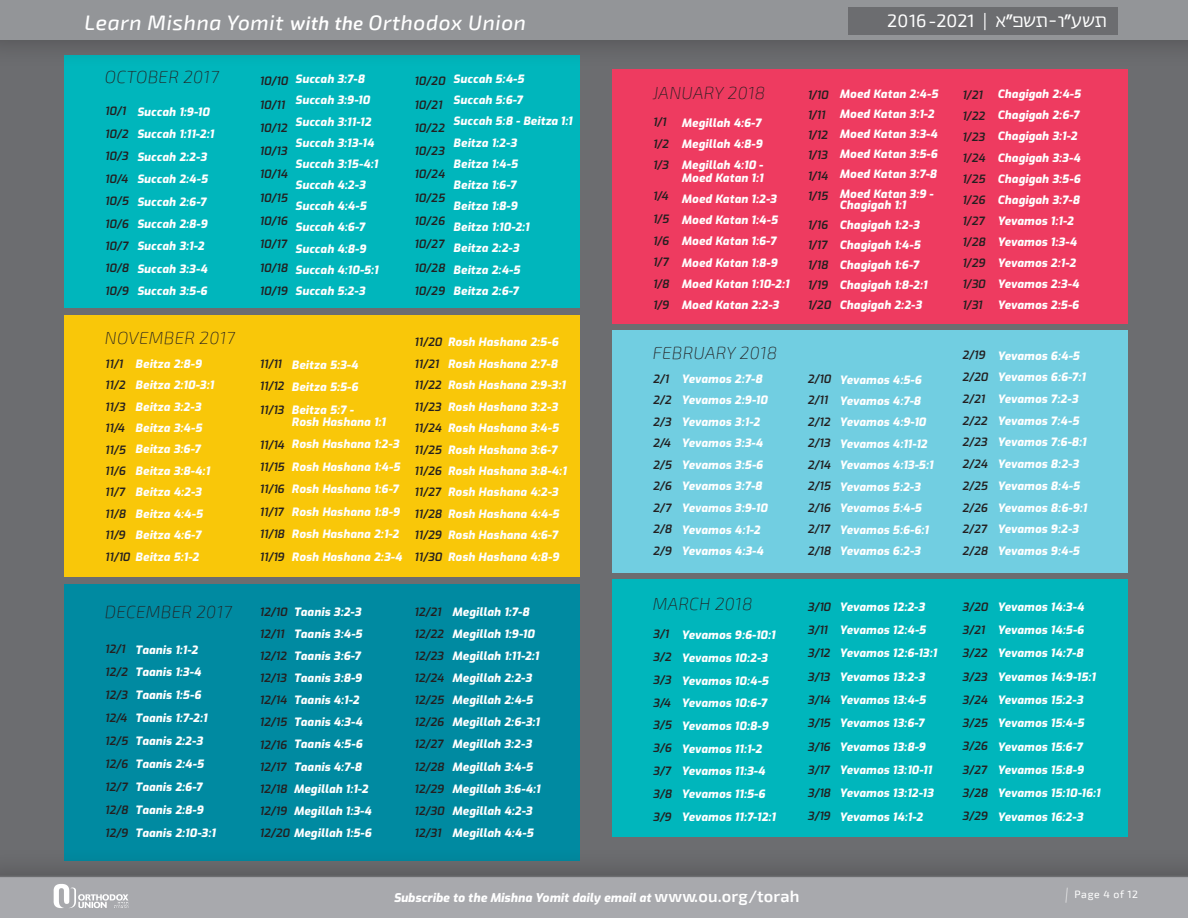
<style>
.page{position:relative;width:1188px;height:918px;background:#6c6d70}
.page>*{position:absolute;margin:0;border:0;box-sizing:border-box;transform-origin:0 0}
.t1{font:italic 500 21px "Exo 2";letter-spacing:.03em;color:#fff}
.t2{font:20.25px "Mplus 1 p";color:#fff}
.t3{font:18px "Exo 2";color:#fff}
.t4{font:italic 200 17.1px "Exo 2";letter-spacing:.02em;color:#231f20}
.t5{font:italic 800 12px "Exo";letter-spacing:.01em;color:#fff}
.t6{font:italic 800 11.4px/21.5px "Exo";letter-spacing:.02em;color:#fff}
.t7{font:italic 600 11.4px/21.5px "Exo";color:#231f20}
.t8{font:10.5px "Exo 2";letter-spacing:.06em;color:#fff}
.s1{font-family:"Exo";font-weight:600;font-size:18px}
.s2{font-weight:800;color:#fff}
.s3{font-family:"Exo 2";font-size:18px}
.s4{font-family:"Exo 2";font-weight:600;font-style:normal;font-size:16.5px}
.s5{font-weight:300;font-style:italic;font-size:15.75px}
</style>
<div class="page">
<div style="left:64px;top:56px;width:516px;height:252px;background:#00b6bc"></div>
<div style="left:64px;top:315px;width:516px;height:262px;background:#f9c709"></div>
<div style="left:64px;top:584px;width:516px;height:277px;background:#008aa1"></div>
<div style="left:612px;top:70px;width:516px;height:254px;background:#ee3b60"></div>
<div style="left:612px;top:330px;width:516px;height:243px;background:#71cee1"></div>
<div style="left:612px;top:580px;width:516px;height:257px;background:#00b6bc"></div>
<div style="left:0;top:0;width:1188px;height:68px;background:#231f20;opacity:.4"></div>
<div style="left:0;top:0;width:1188px;height:40px;background:#939598"></div>
<div style="left:0;top:847px;width:1188px;height:71px;background:#231f20;opacity:.4"></div>
<div style="left:0;top:876px;width:1188px;height:42px;background:#a8a9ad"></div>
<img style="left:47px;top:878px;width:89px;height:36px">
<div style="left:848px;top:7px;width:270px;height:28px;background:#6c6d70"></div>
<h1 class="t1" style="left:85px;top:10px;width:443px">Learn Mishna Yomit <span class="s1">with the</span> Orthodox Union</h1>
<h3 class="t4" style="left:105px;top:67px;width:116px">OCTOBER 2017</h3>
<p class="t7" style="left:105px;top:100px;width:25px;line-height:22.4px">10/1<br>10/2<br>10/3<br>10/4<br>10/5<br>10/6<br>10/7<br>10/8<br>10/9</p>
<p class="t6" style="left:137px;top:100px;width:78px;line-height:22.4px">Succah 1:9-10<br>Succah 1:11-2:1<br>Succah 2:2-3<br>Succah 2:4-5<br>Succah 2:6-7<br>Succah 2:8-9<br>Succah 3:1-2<br>Succah 3:3-4<br>Succah 3:5-6</p>
<p class="t6" style="left:295px;top:68px;width:85px">Succah 3:7-8<br>Succah 3:9-10<br>Succah 3:11-12<br>Succah 3:13-14<br>Succah 3:15-4:1<br>Succah 4:2-3<br>Succah 4:4-5<br>Succah 4:6-7<br>Succah 4:8-9<br>Succah 4:10-5:1<br>Succah 5:2-3</p>
<p class="t6" style="left:453px;top:68px;width:120px">Succah 5:4-5<br>Succah 5:6-7<br>Succah 5:8 - Beitza 1:1<br>Beitza 1:2-3<br>Beitza 1:4-5<br>Beitza 1:6-7<br>Beitza 1:8-9<br>Beitza 1:10-2:1<br>Beitza 2:2-3<br>Beitza 2:4-5<br>Beitza 2:6-7</p>
<p class="t7" style="left:260px;top:69px;width:30px;line-height:23.2px">10/10<br>10/11<br>10/12<br>10/13<br>10/14<br>10/15<br>10/16<br>10/17<br>10/18<br>10/19</p>
<p class="t7" style="left:414px;top:69px;width:32px;line-height:23.2px">10/20<br>10/21<br>10/22<br>10/23<br>10/24<br>10/25<br>10/26<br>10/27<br>10/28<br>10/29</p>
<h3 class="t4" style="left:105px;top:328px;width:132px">NOVEMBER 2017</h3>
<p class="t7" style="left:105px;top:352px;width:27px">11/1<br>11/2<br>11/3<br>11/4<br>11/5<br>11/6<br>11/7<br>11/8<br>11/9<br>11/10</p>
<p class="t7" style="left:260px;top:352px;width:26px;line-height:22.5px">11/11<br>11/12</p>
<p class="t6" style="left:135px;top:352px;width:80px">Beitza 2:8-9<br>Beitza 2:10-3:1<br>Beitza 3:2-3<br>Beitza 3:4-5<br>Beitza 3:6-7<br>Beitza 3:8-4:1<br>Beitza 4:2-3<br>Beitza 4:4-5<br>Beitza 4:6-7<br>Beitza 5:1-2</p>
<p class="t6" style="left:292px;top:353px;width:68px;line-height:22.5px;text-align:justify">Beitza 5:3-4<br>Beitza 5:5-6<br>Beitza 5:7 -</p>
<p class="t7" style="left:260px;top:399px;width:26px">11/13</p>
<p class="t7" style="left:260px;top:433px;width:26px;line-height:22.5px;text-align:justify">11/14<br>11/15<br>11/16<br>11/17<br>11/18<br>11/19</p>
<p class="t6" style="left:292px;top:410px;width:112px;line-height:22.5px">Rosh Hashana 1:1<br>Rosh Hashana 1:2-3<br>Rosh Hashana 1:4-5<br>Rosh Hashana 1:6-7<br>Rosh Hashana 1:8-9<br>Rosh Hashana 2:1-2<br>Rosh Hashana 2:3-4</p>
<p class="t7" style="left:414px;top:331px;width:29px">11/20<br>11/21<br>11/22<br>11/23<br>11/24<br>11/25<br>11/26<br>11/27<br>11/28<br>11/29<br>11/30</p>
<p class="t6" style="left:448px;top:331px;width:120px">Rosh Hashana 2:5-6<br>Rosh Hashana 2:7-8<br>Rosh Hashana 2:9-3:1<br>Rosh Hashana 3:2-3<br>Rosh Hashana 3:4-5<br>Rosh Hashana 3:6-7<br>Rosh Hashana 3:8-4:1<br>Rosh Hashana 4:2-3<br>Rosh Hashana 4:4-5<br>Rosh Hashana 4:6-7<br>Rosh Hashana 4:8-9</p>
<h3 class="t4" style="left:105px;top:603px;width:129px">DECEMBER 2017</h3>
<p class="t7" style="left:105px;top:637px;width:25px;line-height:23px">12/1<br>12/2<br>12/3<br>12/4<br>12/5<br>12/6<br>12/7<br>12/8<br>12/9</p>
<p class="t6" style="left:135px;top:637px;width:82px;line-height:23px">Taanis 1:1-2<br>Taanis 1:3-4<br>Taanis 1:5-6<br>Taanis 1:7-2:1<br>Taanis 2:2-3<br>Taanis 2:4-5<br>Taanis 2:6-7<br>Taanis 2:8-9<br>Taanis 2:10-3:1</p>
<p class="t7" style="left:260px;top:600px;width:113px;line-height:22px">12/10<br>12/11<br>12/12<br>12/13<br>12/14<br>12/15<br>12/16<br>12/17<br>12/18<br>12/19<br>12/20 <span class="s2">Megillah 1:5-6</span></p>
<p class="t7" style="left:414px;top:600px;width:32px;line-height:22px">12/21<br>12/22<br>12/23<br>12/24<br>12/25<br>12/26<br>12/27<br>12/28<br>12/29<br>12/30<br>12/31</p>
<p class="t6" style="left:294px;top:600px;width:79px;line-height:22px">Taanis 3:2-3<br>Taanis 3:4-5<br>Taanis 3:6-7<br>Taanis 3:8-9<br>Taanis 4:1-2<br>Taanis 4:3-4<br>Taanis 4:5-6<br>Taanis 4:7-8<br>Megillah 1:1-2<br>Megillah 1:3-4</p>
<p class="t6" style="left:452px;top:600px;width:89px;line-height:22px">Megillah 1:7-8<br>Megillah 1:9-10<br>Megillah 1:11-2:1<br>Megillah 2:2-3<br>Megillah 2:4-5<br>Megillah 2:6-3:1<br>Megillah 3:2-3<br>Megillah 3:4-5<br>Megillah 3:6-4:1<br>Megillah 4:2-3<br>Megillah 4:4-5</p>
<h3 class="t3" style="left:887px;top:10px;width:89px">2016-2021</h3>
<h2 class="t2" style="left:983px;top:5px;width:126px">שפ‘ ‘א<span class="s3">|</span> ת שע‘ ‘ ו- ת</h2>
<h3 class="t4" style="left:653px;top:83px;width:114px">JANUARY 2018</h3>
<p class="t7" style="left:653px;top:111px;width:17px">1/1<br>1/2<br>1/3</p>
<p class="t7" style="left:653px;top:184px;width:18px;line-height:23.1px">1/4<br>1/5</p>
<p class="t7" style="left:653px;top:229px;width:18px;text-align:justify">1/6<br>1/7<br>1/8<br>1/9</p>
<p class="t6" style="left:682px;top:111px;width:83px">Megillah 4:6-7<br>Megillah 4:8-9<br>Megillah 4:10 -</p>
<p class="t6" style="left:682px;top:166px;width:109px">Moed Katan 1:1<br>Moed Katan 1:2-3<br>Moed Katan 1:4-5<br>Moed Katan 1:6-7<br>Moed Katan 1:8-9<br>Moed Katan 1:10-2:1<br>Moed Katan 2:2-3</p>
<p class="t7" style="left:807px;top:84px;width:22px;line-height:20.1px">1/10<br>1/11<br>1/12<br>1/13<br>1/14<br>1/15</p>
<p class="t7" style="left:807px;top:214px;width:25px;line-height:20.1px">1/16<br>1/17<br>1/18<br>1/19<br>1/20</p>
<p class="t6" style="left:840px;top:83px;width:100px;line-height:20px">Moed Katan 2:4-5<br>Moed Katan 3:1-2<br>Moed Katan 3:3-4<br>Moed Katan 3:5-6<br>Moed Katan 3:7-8<br>Moed Katan 3:9 -</p>
<p class="t6" style="left:840px;top:194px;width:89px;line-height:20px">Chagigah 1:1<br>Chagigah 1:2-3<br>Chagigah 1:4-5<br>Chagigah 1:6-7<br>Chagigah 1:8-2:1<br>Chagigah 2:2-3</p>
<p class="t7" style="left:962px;top:84px;width:25px;line-height:21px">1/21<br>1/22<br>1/23<br>1/24<br>1/25<br>1/26<br>1/27<br>1/28<br>1/29<br>1/30<br>1/31</p>
<p class="t6" style="left:998px;top:83px;width:85px">Chagigah 2:4-5<br>Chagigah 2:6-7<br>Chagigah 3:1-2<br>Chagigah 3:3-4<br>Chagigah 3:5-6<br>Chagigah 3:7-8<br>Yevamos 1:1-2<br>Yevamos 1:3-4<br>Yevamos 2:1-2<br>Yevamos 2:3-4<br>Yevamos 2:5-6</p>
<h3 class="t4" style="left:653px;top:343px;width:126px">FEBRUARY 2018</h3>
<p class="t7" style="left:653px;top:367px;width:20px">2/1<br>2/2<br>2/3<br>2/4<br>2/5<br>2/6<br>2/7<br>2/8<br>2/9</p>
<p class="t7" style="left:807px;top:367px;width:25px">2/10<br>2/11<br>2/12<br>2/13<br>2/14<br>2/15<br>2/16<br>2/17<br>2/18</p>
<p class="t6" style="left:682px;top:367px;width:87px">Yevamos 2:7-8<br>Yevamos 2:9-10<br>Yevamos 3:1-2<br>Yevamos 3:3-4<br>Yevamos 3:5-6<br>Yevamos 3:7-8<br>Yevamos 3:9-10<br>Yevamos 4:1-2<br>Yevamos 4:3-4</p>
<p class="t6" style="left:840px;top:368px;width:95px">Yevamos 4:5-6<br>Yevamos 4:7-8<br>Yevamos 4:9-10<br>Yevamos 4:11-12<br>Yevamos 4:13-5:1<br>Yevamos 5:2-3<br>Yevamos 5:4-5<br>Yevamos 5:6-6:1<br>Yevamos 6:2-3</p>
<p class="t7" style="left:962px;top:344px;width:27px">2/19<br>2/20<br>2/21<br>2/22<br>2/23<br>2/24<br>2/25<br>2/26<br>2/27<br>2/28</p>
<p class="t6" style="left:998px;top:344px;width:91px">Yevamos 6:4-5<br>Yevamos 6:6-7:1<br>Yevamos 7:2-3<br>Yevamos 7:4-5<br>Yevamos 7:6-8:1<br>Yevamos 8:2-3<br>Yevamos 8:4-5<br>Yevamos 8:6-9:1<br>Yevamos 9:2-3<br>Yevamos 9:4-5</p>
<h3 class="t4" style="left:653px;top:594px;width:101px">MARCH 2018</h3>
<p class="t7" style="left:653px;top:622px;width:20px;line-height:22.8px">3/1<br>3/2<br>3/3<br>3/4<br>3/5<br>3/6<br>3/7<br>3/8<br>3/9</p>
<p class="t6" style="left:682px;top:623px;width:95px;line-height:22.6px">Yevamos 9:6-10:1<br>Yevamos 10:2-3<br>Yevamos 10:4-5<br>Yevamos 10:6-7<br>Yevamos 10:8-9<br>Yevamos 11:1-2<br>Yevamos 11:3-4<br>Yevamos 11:5-6<br>Yevamos 11:7-12:1</p>
<p class="t7" style="left:807px;top:594px;width:25px;line-height:23.4px">3/10<br>3/11<br>3/12<br>3/13<br>3/14<br>3/15<br>3/16<br>3/17<br>3/18<br>3/19</p>
<p class="t7" style="left:962px;top:594px;width:27px;line-height:23.4px">3/20<br>3/21<br>3/22<br>3/23<br>3/24<br>3/25<br>3/26<br>3/27<br>3/28<br>3/29</p>
<p class="t6" style="left:840px;top:594px;width:99px;line-height:23.4px">Yevamos 12:2-3<br>Yevamos 12:4-5<br>Yevamos 12:6-13:1<br>Yevamos 13:2-3<br>Yevamos 13:4-5<br>Yevamos 13:6-7<br>Yevamos 13:8-9<br>Yevamos 13:10-11<br>Yevamos 13:12-13<br>Yevamos 14:1-2</p>
<p class="t6" style="left:998px;top:594px;width:104px;line-height:23.4px">Yevamos 14:3-4<br>Yevamos 14:5-6<br>Yevamos 14:7-8<br>Yevamos 14:9-15:1<br>Yevamos 15:2-3<br>Yevamos 15:4-5<br>Yevamos 15:6-7<br>Yevamos 15:8-9<br>Yevamos 15:10-16:1<br>Yevamos 16:2-3</p>
<p class="t5" style="left:394px;top:888px;width:408px">Subscribe to the Mishna Yomit daily email at <span class="s4">www.ou.org/torah</span></p>
<p class="t8" style="left:1065px;top:889px;width:74px"><span class="s5">|</span> Page 4 of 12</p>
</div>
